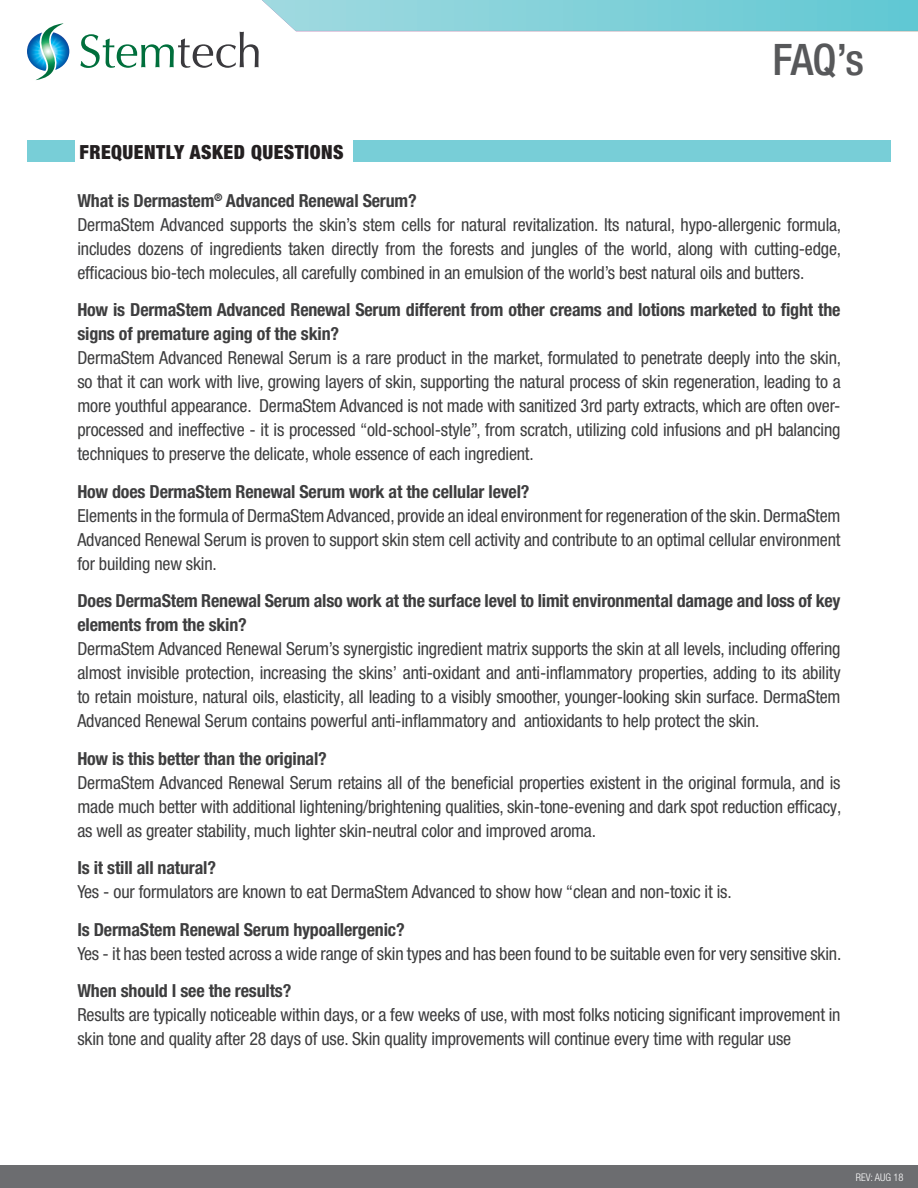
<style>
.page{position:relative;width:918px;height:1188px;background:#fff}
.page>*{position:absolute;margin:0;border:0;box-sizing:border-box;transform-origin:0 0}
.t1{font:500 condensed 43.5px "Helvetica Neue LTW1 G";color:#57585a}
.t2{font:900 condensed 19.5px "Helvetica Neue LTW1 G";letter-spacing:.025em;color:#231f20}
.t3{font:condensed 18px/24px "Helvetica Neue LTW1 G";letter-spacing:-.01em;color:#3e3e3f;text-align:justify}
.t4{font:700 condensed 18px/24px "Helvetica Neue LTW1 G";letter-spacing:-.01em;color:#3e3e3f}
.t5{font:300 condensed 10.5px "Helvetica Neue";color:#fff}
</style>
<div class="page">
<svg style="left:80px;top:0;width:838px;height:68px"></svg>
<svg style="left:27px;top:23px;width:42px;height:57px"></svg>
<div style="left:0;top:1165px;width:918px;height:23px;background:#6c6d70"></div>
<div style="left:27px;top:141px;width:863px;height:21px;background:#78ced7"></div>
<div style="left:75px;top:137px;width:278px;height:30px;background:#fff"></div>
<h1 class="t1" style="left:772px;top:33px;width:93px">FAQ’s</h1>
<p class="t2" style="left:80px;top:141px;width:266px">FREQUENTLY ASKED QUESTIONS</p>
<p class="t4" style="left:77px;top:188px;width:341px">What is Dermastem<sup>®</sup> Advanced Renewal Serum?</p>
<p class="t3" style="left:77px;top:213px;width:765px">DermaStem Advanced supports the skin’s stem cells for natural revitalization. Its natural, hypo-allergenic formula, includes dozens of ingredients taken directly from the forests and jungles of the world, along with cutting-edge, efficacious bio-tech molecules, all carefully combined in an emulsion of the world’s best natural oils and butters.</p>
<p class="t4" style="left:77px;top:298px;width:765px">How is DermaStem Advanced Renewal Serum different from other creams and lotions marketed to fight the signs of premature aging of the skin?</p>
<p class="t3" style="left:77px;top:346px;width:765px">DermaStem Advanced Renewal Serum is a rare product in the market, formulated to penetrate deeply into the skin, so that it can work with live, growing layers of skin, supporting the natural process of skin regeneration, leading to a more youthful appearance. DermaStem Advanced is not made with sanitized 3rd party extracts, which are often over&shy;processed and ineffective - it is processed “old-school-style”, from scratch, utilizing cold infusions and pH balancing techniques to preserve the delicate, whole essence of each ingredient.</p>
<p class="t4" style="left:77px;top:479px;width:454px">How does DermaStem Renewal Serum work at the cellular level?</p>
<p class="t3" style="left:77px;top:504px;width:765px">Elements in the formula of DermaStem Advanced, provide an ideal environment for regeneration of the skin. DermaStem Advanced Renewal Serum is proven to support skin stem cell activity and contribute to an optimal cellular environment for building new skin.</p>
<p class="t4" style="left:77px;top:589px;width:765px">Does DermaStem Renewal Serum also work at the surface level to limit environmental damage and loss of key elements from the skin?</p>
<p class="t3" style="left:77px;top:637px;width:765px">DermaStem Advanced Renewal Serum’s synergistic ingredient matrix supports the skin at all levels, including offering almost invisible protection, increasing the skins’ anti-oxidant and anti-inflammatory properties, adding to its ability to retain moisture, natural oils, elasticity, all leading to a visibly smoother, younger-looking skin surface. DermaStem Advanced Renewal Serum contains powerful anti-inflammatory and antioxidants to help protect the skin.</p>
<p class="t4" style="left:77px;top:746px;width:251px">How is this better than the original?</p>
<p class="t3" style="left:77px;top:771px;width:765px">DermaStem Advanced Renewal Serum retains all of the beneficial properties existent in the original formula, and is made much better with additional lightening/brightening qualities, skin-tone-evening and dark spot reduction efficacy, as well as greater stability, much lighter skin-neutral color and improved aroma.</p>
<p class="t4" style="left:77px;top:856px;width:140px">Is it still all natural?</p>
<p class="t3" style="left:77px;top:880px;width:656px">Yes - our formulators are known to eat DermaStem Advanced to show how “clean and non-toxic it is.</p>
<p class="t4" style="left:77px;top:917px;width:329px">Is DermaStem Renewal Serum hypoallergenic?</p>
<p class="t3" style="left:77px;top:942px;width:765px">Yes - it has been tested across a wide range of skin types and has been found to be suitable even for very sensitive skin.</p>
<p class="t4" style="left:77px;top:979px;width:215px">When should I see the results?</p>
<p class="t3" style="left:77px;top:1003px;width:765px">Results are typically noticeable within days, or a few weeks of use, with most folks noticing significant improvement in skin tone and quality after 28 days of use. Skin quality improvements will continue every time with regular use</p>
<p class="t5" style="left:856px;top:1171px;width:49px">REV: AUG 18</p>
</div>
